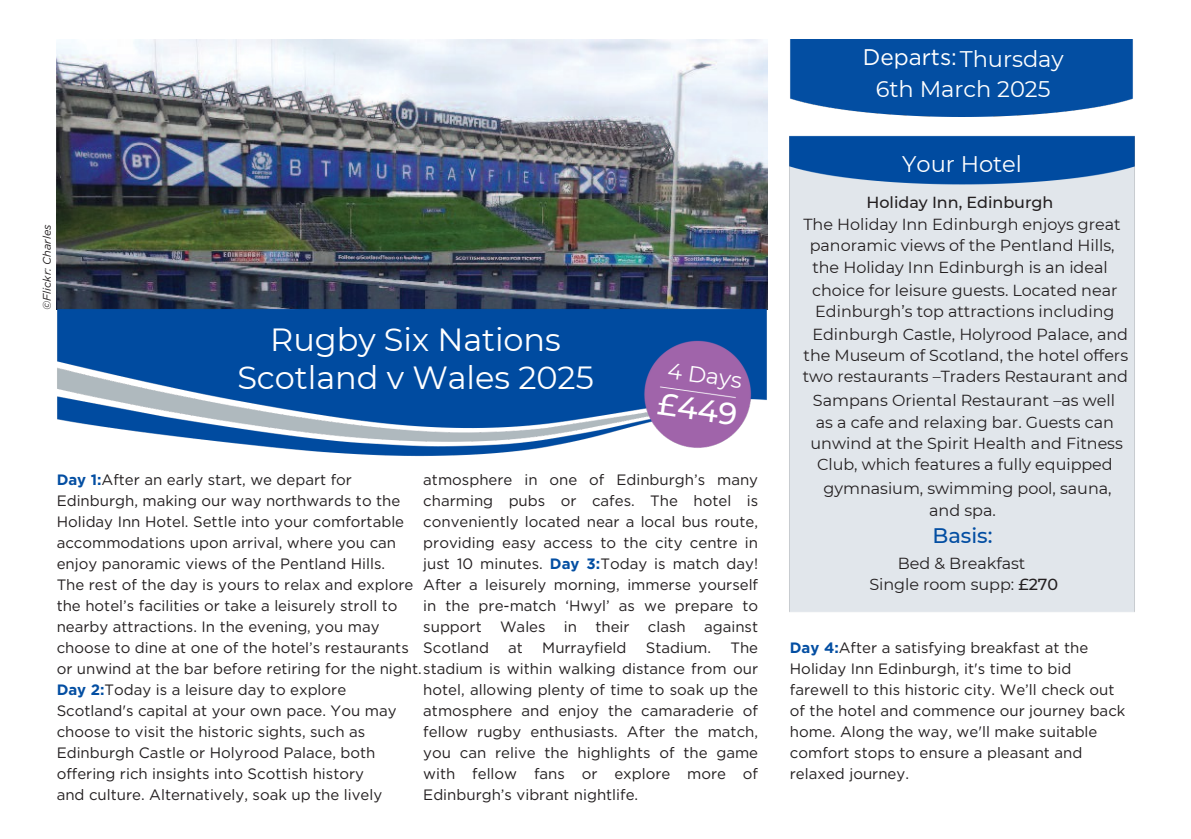
<style>
.page{position:relative;width:1191px;height:839px;background:#fff}
.page>*{position:absolute;margin:0;border:0;box-sizing:border-box;transform-origin:0 0}
.t1{font:32px/37.6px "Montserrat";color:#fff;text-align:center}
.t2{font:500 30.8px "Montserrat";color:#fff}
.t3{font:22.6px "Montserrat";color:#fff}
.t4{font:22.6px "Gotham";color:#fff}
.t5{font:22.2px "Montserrat";color:#fff}
.t6{font:500 21px "Montserrat";color:#034ea2}
.t7{font:16px/21px "Montserrat";color:#231f20;text-align:center}
.t8{font:15px/21px "Gotham";color:#231f20}
.t9{font:italic 11px "Gotham";color:#231f20}
.s1{font-weight:700;color:#034ea2}
.s2{font-weight:500}
</style>
<div class="page">
<img style="left:57px;top:40px;width:710px;height:259px">
<img style="left:56px;top:299px;width:712px;height:158px">
<div style="left:790px;top:40px;width:343px;height:76px;background:#034ea2"></div>
<img style="left:789px;top:135px;width:346px;height:477px">
<h3 class="t9" style="left:40px;top:310px;width:87px;rotate:-90deg">©Flickr: Charles</h3>
<h2 class="t1" style="left:237px;top:321px;width:358px">Rugby Six Nations<br>Scotland v Wales 2025</h2>
<p class="t5" style="left:670px;top:356px;width:76px;rotate:8deg">4 Days</p>
<p class="t2" style="left:661px;top:384px;width:81px;rotate:8deg">£449</p>
<h2 class="t8" style="left:57px;top:468px;width:703px"><span class="s1">Day 1:</span>After an early start, we depart for<br>Edinburgh, making our way northwards to the<br>Holiday Inn Hotel. Settle into your comfortable<br>accommodations upon arrival, where you can<br>enjoy panoramic views of the Pentland Hills.<br>The rest of the day is yours to relax and explore<br>the hotel’s facilities or take a leisurely stroll to<br>nearby attractions. In the evening, you may<br>choose to dine at one of the hotel’s restaurants<br>or unwind at the bar before retiring for the night.stadium is within walking distance from our <span class="s1">Day 2:</span>Today is a leisure day to explore<br>Scotland's capital at your own pace. You may<br>choose to visit the historic sights, such as<br>Edinburgh Castle or Holyrood Palace, both<br>offering rich insights into Scottish history<br>and culture. Alternatively, soak up the lively</h2>
<h3 class="t8" style="left:423px;top:469px;width:336px;text-align:justify">atmosphere in one of Edinburgh’s many charming pubs or cafes. The hotel is conveniently located near a local bus route, providing easy access to the city centre in just 10 minutes. <span class="s1">Day 3:</span>Today is match day!<br>After a leisurely morning, immerse yourself in the pre-match ‘Hwyl’ as we prepare to support Wales in their clash against Scotland</h3>
<h3 class="t8" style="left:508px;top:637px;width:16px">at</h3>
<h3 class="t8" style="left:542px;top:637px;width:86px">Murrayfield</h3>
<h3 class="t8" style="left:646px;top:637px;width:67px">Stadium.</h3>
<h3 class="t8" style="left:730px;top:637px;width:29px">The</h3>
<h3 class="t8" style="left:423px;top:679px;width:336px;text-align:justify">hotel, allowing plenty of time to soak up the atmosphere and enjoy the camaraderie of fellow rugby enthusiasts. After the match, you can relive the highlights of the game with fellow fans or explore more of Edinburgh’s vibrant nightlife.</h3>
<h2 class="t4" style="left:863px;top:43px;width:96px">Departs:</h2>
<h2 class="t3" style="left:960px;top:45px;width:106px">Thursday</h2>
<h3 class="t3" style="left:876px;top:75px;width:176px">6th March 2025</h3>
<h2 class="t3" style="left:902px;top:150px;width:121px">Your Hotel</h2>
<p class="t7" style="left:804px;top:192px;width:319px"><span class="s2">Holiday Inn, Edinburgh<br></span>The Holiday Inn Edinburgh enjoys great panoramic views of the Pentland Hills, the Holiday Inn Edinburgh is an ideal</p>
<h3 class="t7" style="left:812px;top:280px;width:307px;text-align:left">choice for leisure guests. Located near<br>Edinburgh’s top attractions including</h3>
<h3 class="t7" style="left:803px;top:324px;width:327px;text-align:justify;text-indent:10px">Edinburgh Castle, Holyrood Palace, and the Museum of Scotland, the hotel offers two restaurants –Traders Restaurant and</h3>
<h3 class="t7" style="left:813px;top:390px;width:303px">Sampans Oriental Restaurant –as well</h3>
<h3 class="t7" style="left:811px;top:412px;width:314px">as a cafe and relaxing bar. Guests can unwind at the Spirit Health and Fitness<br>Club, which features a fully equipped</h3>
<h3 class="t7" style="left:824px;top:478px;width:290px">gymnasium, swimming pool, sauna,</h3>
<h3 class="t7" style="left:929px;top:500px;width:68px">and spa.</h3>
<h3 class="t6" style="left:933px;top:523px;width:61px">Basis:</h3>
<h3 class="t7" style="left:869px;top:552px;width:190px">Bed &amp; Breakfast<br>Single room supp: <span class="s2">£270</span></h3>
<h3 class="t8" style="left:790px;top:637px;width:337px"><span class="s1">Day 4:</span>After a satisfying breakfast at the Holiday Inn Edinburgh, it's time to bid farewell to this historic city. We’ll check out of the hotel and commence our journey back home. Along the way, we'll make suitable comfort stops to ensure a pleasant and relaxed journey.</h3>
</div>
